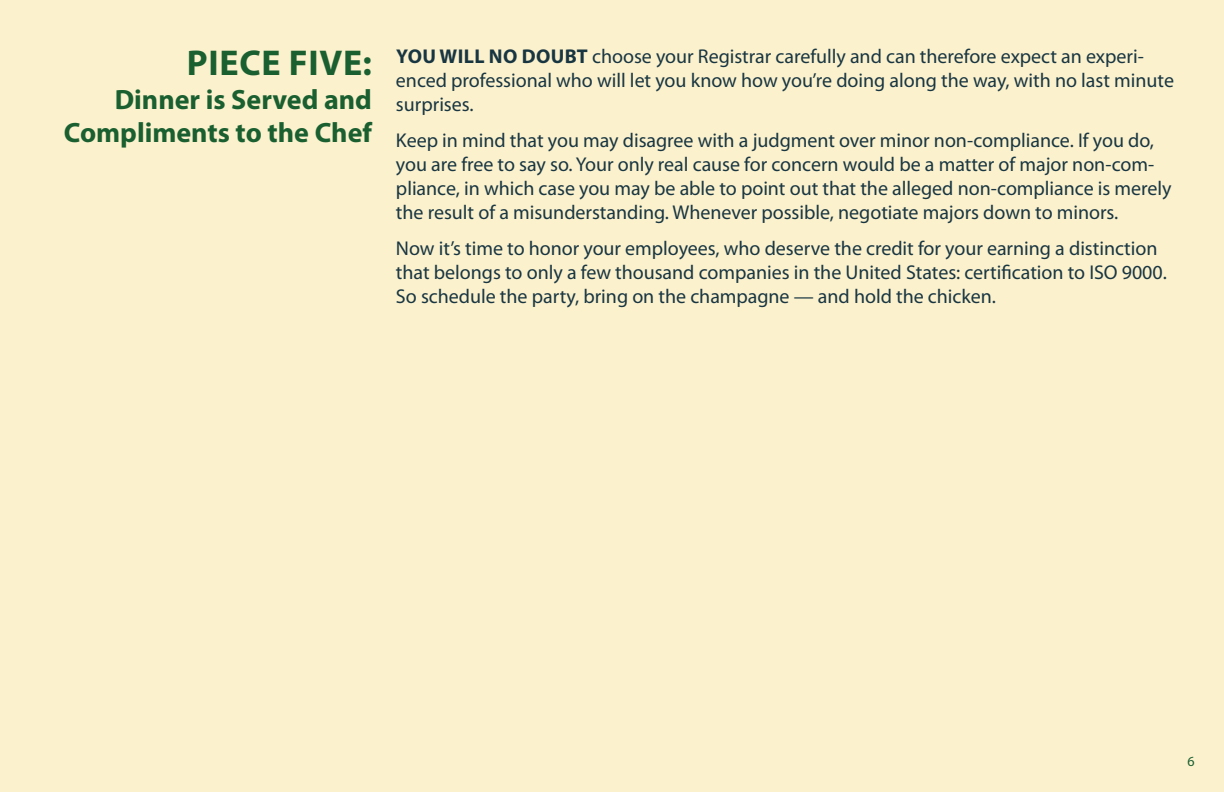
<style>
.page{position:relative;width:1224px;height:792px;background:#fcf1cd}
.page>*{position:absolute;margin:0;border:0;box-sizing:border-box;transform-origin:0 0}
.t1{font:700 36px "Myriad Pro";letter-spacing:.02em;color:#195f30}
.t2{font:700 28px/33.6px "Myriad Pro";color:#195f30;text-align:right}
.t3{font:20px/24px "Myriad Pro";color:#183642}
.t4{font:14px "Myriad Pro";color:#195f30}
.s1{font-weight:700}
</style>
<div class="page">
<h1 class="t1" style="left:187px;top:40px;width:187px">Piece Five:</h1>
<h2 class="t2" style="left:64px;top:82px;width:310px">Dinner is Served and<br>Compliments to the Chef</h2>
<p class="t3" style="left:396px;top:44px;width:780px"><span class="s1">You wi ll no doubt</span> choose your Registrar carefully and can therefore expect an experi&shy;enced professional who will let you know how you’re doing along the way, with no last minute surprises.</p>
<p class="t3" style="left:396px;top:128px;width:777px">Keep in mind that you may disagree with a judgment over minor non-compliance. If you do, you are free to say so. Your only real cause for concern would be a matter of major non-com&shy;pliance, in which case you may be able to point out that the alleged non-compliance is merely the result of a misunderstanding. Whenever possible, negotiate majors down to minors.</p>
<p class="t3" style="left:396px;top:236px;width:772px">Now it’s time to honor your employees, who deserve the credit for your earning a distinction that belongs to only a few thousand companies in the United States: certification to ISO 9000.<br>So schedule the party, bring on the champagne — and hold the chicken.</p>
<p class="t4" style="left:1187px;top:753px;width:9px">6</p>
</div>
